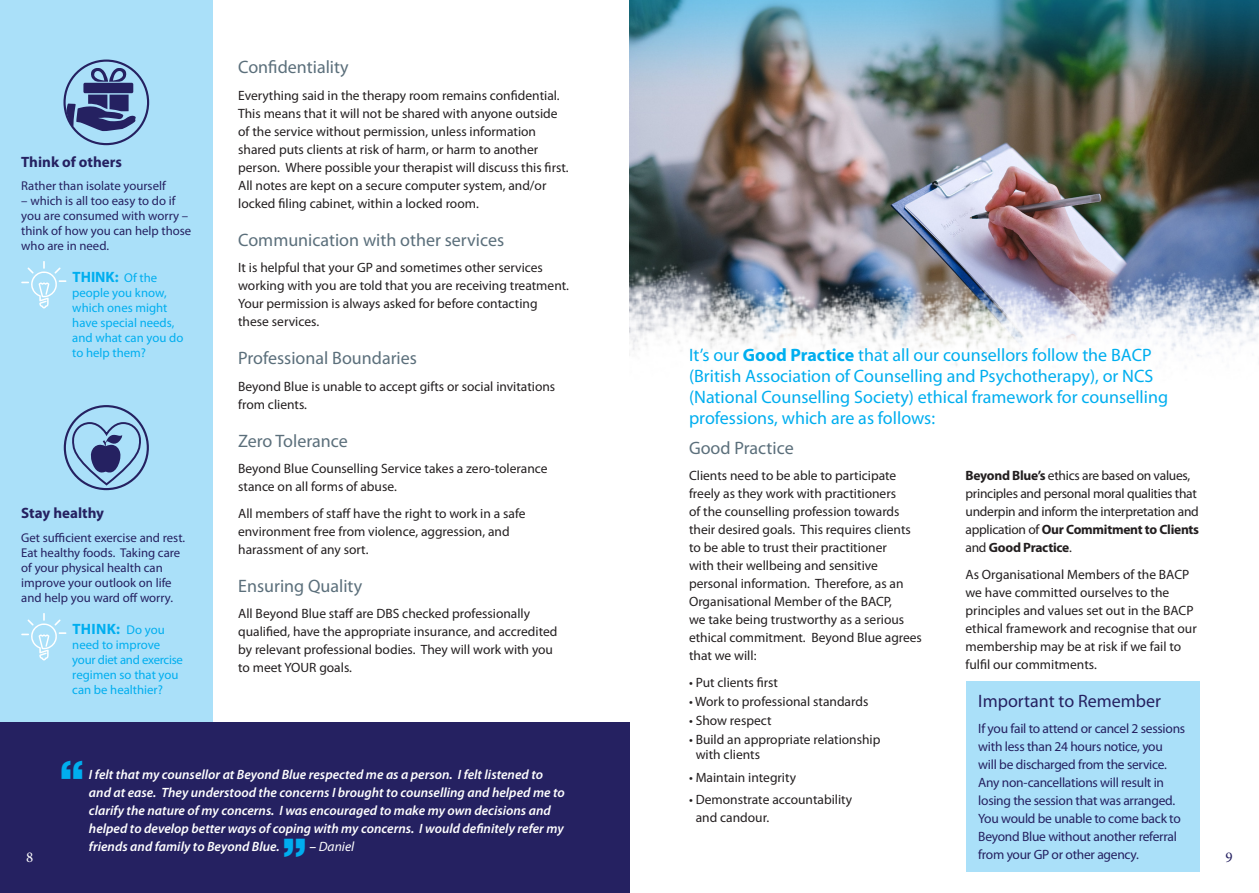
<style>
.page{position:relative;width:1259px;height:893px;background:#fff}
.page>*{position:absolute;margin:0;border:0;box-sizing:border-box;transform-origin:0 0}
.Text_9pt{font:900 48px "Helvetica Neue";color:#00aeef}
.Text_Grey_12pt{font:18px/21px "Myriad Pro";color:#00aeef}
.Text_Grey_12pt-2{font:18px "Myriad Pro";color:#5b6f7b}
.Text_Grey_12pt-3{font:18px "Myriad Pro";color:#252161}
.Tip_Heading{font:700 15px "Myriad Pro";color:#252161}
.Think{font:700 15px "Myriad Pro";letter-spacing:.01em;color:#00aeef}
.t1{font:15px "Minion Pro";color:#fff}
.t2{font:15px "Minion Pro";color:#252161}
.Text_9pt-2{font:13.5px/18px "Myriad Pro";color:#231f20}
.Text_9pt-3{font:italic 600 13.5px/18px "Myriad Pro";color:#fff}
.Text_9pt-4{font:13.5px/18px "Myriad Pro";letter-spacing:-.02em;color:#252161}
.Text_9pt-5{font:13.5px/18px "Myriad Pro";letter-spacing:-.02em;color:#231f20}
.Text_9pt-6{font:italic 13.5px "Myriad Pro";color:#fff}
.Tip_Text{font:12.75px/15px "Myriad Pro";color:#252161}
.Think-2{font:12.75px/15px "Myriad Pro";color:#00aeef}
.s1{font-weight:400;font-size:12.75px}
.s2{font-weight:700}
.s3{font-weight:600}
</style>
<div class="page">
<div style="left:966px;top:681px;width:234px;height:191px;background:#aae0f9"></div>
<img style="left:629px;top:0;width:630px;height:368px">
<div style="left:0;top:0;width:213px;height:893px;background:#aae0f9"></div>
<svg style="left:71px;top:421px;width:71px;height:66px"></svg>
<div style="left:64px;top:405px;width:85px;height:85px;border:2px solid #252161;border-radius:50%"></div>
<div style="left:63px;top:60px;width:86px;height:85px;border:2px solid #252161;border-radius:50%"></div>
<div style="left:83px;top:83px;width:50px;height:10px;background:#252161;border-radius:2px"></div>
<svg style="left:91px;top:68px;width:36px;height:14px"></svg>
<svg style="left:66px;top:95px;width:70px;height:36px"></svg>
<svg style="left:21px;top:261px;width:45px;height:47px"></svg>
<svg style="left:21px;top:613px;width:45px;height:47px"></svg>
<div style="left:0;top:723px;width:629px;height:170px;background:#252161"></div>
<p class="Text_Grey_12pt-2" style="left:238px;top:56px;width:112px">Confidentiality</p>
<p class="Text_9pt-2" style="left:238px;top:86px;width:332px">Everything said in the therapy room remains confidential.<br>This means that it will not be shared with anyone outside of the service without permission, unless information shared puts clients at risk of harm, or harm to another person. Where possible your therapist will discuss this first.<br>All notes are kept on a secure computer system, and/or locked filing cabinet, within a locked room.</p>
<p class="Text_Grey_12pt-2" style="left:238px;top:228px;width:268px">Communication with other services</p>
<p class="Text_9pt-2" style="left:238px;top:258px;width:332px">It is helpful that your GP and sometimes other services working with you are told that you are receiving treatment.<br>Your permission is always asked for before contacting these services.</p>
<p class="Text_Grey_12pt-2" style="left:238px;top:347px;width:180px">Professional Boundaries</p>
<p class="Text_9pt-2" style="left:238px;top:377px;width:319px">Beyond Blue is unable to accept gifts or social invitations from clients.</p>
<p class="Text_Grey_12pt-2" style="left:238px;top:429px;width:111px">Zero Tolerance</p>
<p class="Text_9pt-2" style="left:238px;top:459px;width:311px">Beyond Blue Counselling Service takes a zero-tolerance stance on all forms of abuse.</p>
<p class="Text_9pt-2" style="left:238px;top:504px;width:289px">All members of staff have the right to work in a safe environment free from violence, aggression, and harassment of any sort.</p>
<p class="Text_Grey_12pt-2" style="left:238px;top:574px;width:126px">Ensuring Quality</p>
<p class="Text_9pt-2" style="left:238px;top:604px;width:321px">All Beyond Blue staff are DBS checked professionally qualified, have the appropriate insurance, and accredited by relevant professional bodies. They will work with you to meet YOUR goals.</p>
<p class="Tip_Heading" style="left:21px;top:152px;width:102px">Think of others</p>
<p class="Tip_Text" style="left:21px;top:178px;width:146px">Rather than isolate yourself</p>
<p class="Tip_Text" style="left:21px;top:193px;width:171px">– which is all too easy to do if you are consumed with worry – think of how you can help those who are in need.</p>
<p class="Think" style="left:72px;top:267px;width:86px">THINK: <span class="s1">Of the</span></p>
<p class="Think-2" style="left:72px;top:285px;width:113px">people you know, which ones might have special needs, and what can you do to help them?</p>
<p class="Text_Grey_12pt" style="left:689px;top:344px;width:480px">It’s our <span class="s2">Good Practice</span> that all our counsellors follow the BACP (British Association of Counselling and Psychotherapy), or NCS (National Counselling Society) ethical framework for counselling professions, which are as follows:</p>
<p class="Text_Grey_12pt-2" style="left:689px;top:436px;width:106px">Good Practice</p>
<p class="Text_9pt-2" style="left:689px;top:466px;width:234px">Clients need to be able to participate freely as they work with practitioners<br>of the counselling profession towards their desired goals. This requires clients to be able to trust their practitioner<br>with their wellbeing and sensitive personal information. Therefore, as an Organisational Member of the BACP,<br>we take being trustworthy as a serious ethical commitment. Beyond Blue agrees that we will:</p>
<p class="Text_9pt-2" style="left:689px;top:673px;width:90px">• Put clients first</p>
<p class="Text_9pt-2" style="left:689px;top:692px;width:181px">• Work to professional standards</p>
<p class="Text_9pt-2" style="left:689px;top:711px;width:84px">• Show respect</p>
<p class="Text_9pt-2" style="left:695px;top:732px;width:186px;line-height:15px;text-indent:-7px">• Build an appropriate relationship with clients</p>
<p class="Text_9pt-2" style="left:689px;top:768px;width:108px">• Maintain integrity</p>
<p class="Text_9pt-2" style="left:695px;top:790px;width:158px;text-indent:-7px">• Demonstrate accountability and candour.</p>
<p class="Text_9pt-5" style="left:965px;top:466px;width:235px"><span class="s2">Beyond Blue’s</span> ethics are based on values, principles and personal moral qualities that underpin and inform the interpretation and application of <span class="s2">Our Commitment to Clients </span>and <span class="s2">Good Practice</span>.</p>
<p class="Text_9pt-2" style="left:965px;top:565px;width:233px">As Organisational Members of the BACP we have committed ourselves to the principles and values set out in the BACP ethical framework and recognise that our membership may be at risk if we fail to fulfil our commitments.</p>
<p class="Text_Grey_12pt-3" style="left:978px;top:689px;width:184px">Important to Remember</p>
<p class="Text_9pt-4" style="left:978px;top:719px;width:208px">If you fail to attend or cancel 2 sessions with less than 24 hours notice, you<br>will be discharged from the service.<br>Any non-cancellations will result in losing the session that was arranged.<br>You would be unable to come back to Beyond Blue without another referral</p>
<p class="Tip_Heading" style="left:21px;top:503px;width:84px">Stay healthy</p>
<p class="Tip_Text" style="left:21px;top:530px;width:165px">Get sufficient exercise and rest.<br>Eat healthy foods. Taking care of your physical health can improve your outlook on life and help you ward off worry.</p>
<p class="Think" style="left:72px;top:619px;width:94px">THINK: <span class="s1">Do you</span></p>
<p class="Think-2" style="left:72px;top:637px;width:112px">need to improve your diet and exercise regimen so that you can be healthier?</p>
<p class="Text_9pt" style="left:60px;top:749px;width:26px">“</p>
<p class="Text_9pt-3" style="left:89px;top:765px;width:477px">I felt that my counsellor at Beyond Blue respected me as a person. I felt listened to and at ease. They understood the concerns I brought to counselling and helped me to clarify the nature of my concerns. I was encouraged to make my own decisions and helped to develop better ways of coping with my concerns. I would definitely refer my friends and family to Beyond Blue.</p>
<p class="Text_9pt" style="left:282px;top:827px;width:26px">”</p>
<p class="Text_9pt-6" style="left:309px;top:838px;width:46px"><span class="s3">–</span> Daniel</p>
<p class="t1" style="left:26px;top:847px;width:9px">8</p>
<p class="Text_9pt-4" style="left:978px;top:845px;width:162px">from your GP or other agency.</p>
<p class="t2" style="left:1225px;top:847px;width:9px">9</p>
</div>
